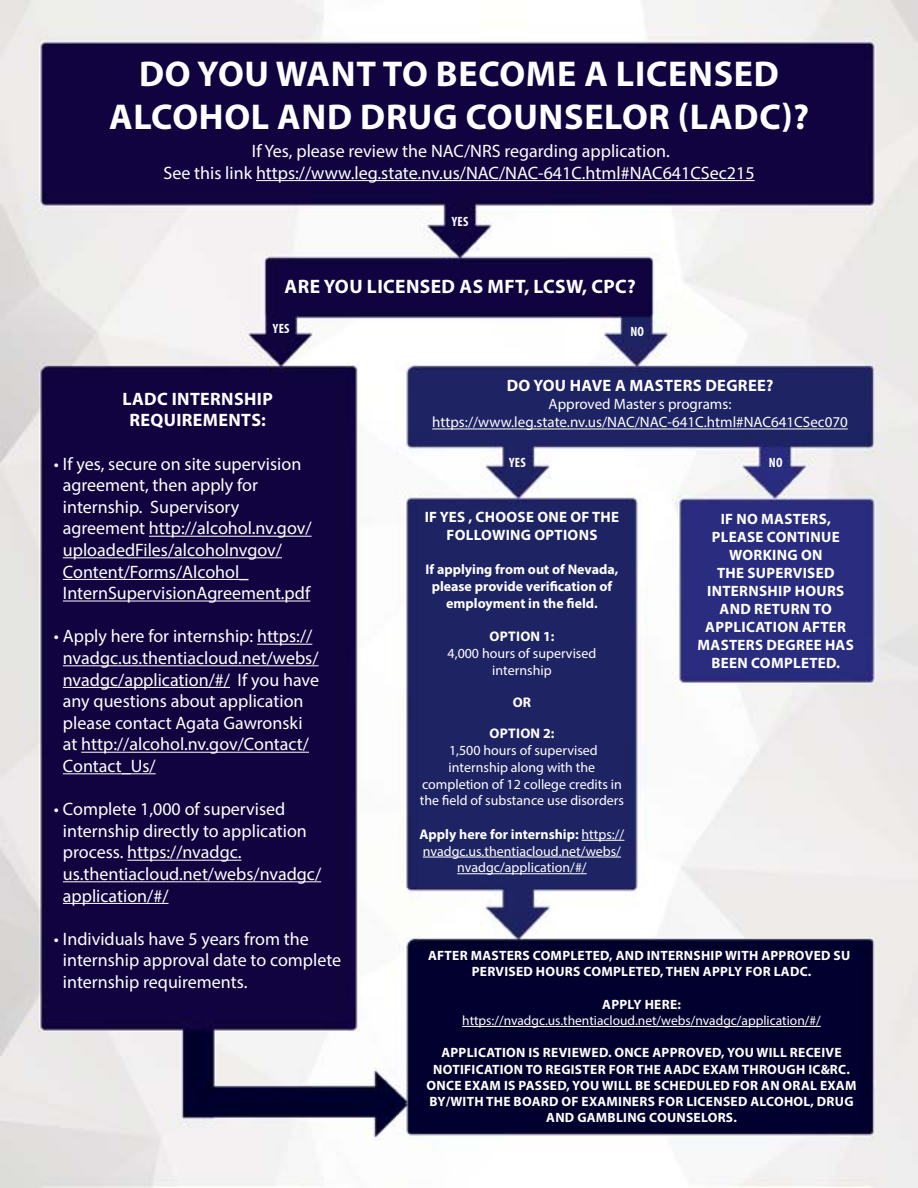
<style>
.page{position:relative;width:918px;height:1188px;background:#fff}
.page>*{position:absolute;margin:0;border:0;box-sizing:border-box;transform-origin:0 0}
.t1{font:700 36px/43.2px "Myriad Pro";letter-spacing:.02em;color:#fff;text-align:center}
.t2{font:700 19.5px "Myriad Pro";letter-spacing:.02em;color:#fff}
.t3{font:18px/21.6px "Myriad Pro";color:#fff}
.t4{font:700 18px/21.6px "Myriad Pro";letter-spacing:.02em;color:#fff;text-align:center}
.t5{font:700 16.5px "Myriad Pro";letter-spacing:.02em;color:#fff}
.t6{font:700 15px/18px "Myriad Pro";letter-spacing:.02em;color:#fff;text-align:center}
.t7{font:15px/18px "Myriad Pro";color:#fff;text-align:center}
.t8{font:13.95px/16.8px "Myriad Pro";color:#fff;text-align:center}
.t9{font:700 13.95px/17px "Myriad Pro";color:#fff;text-align:center}
.t10{font:700 13.5px/16.2px "Myriad Pro";letter-spacing:.02em;color:#fff;text-align:center}
.t11{font:13.5px "Myriad Pro";color:#fff}
.t12{font:700 condensed 13.5px "Myriad Pro";letter-spacing:.02em;color:#fff}
.s1{font-weight:700}
</style>
<div class="page">
<img style="left:0;top:0;width:918px;height:1188px">
<hr style="left:462px;top:1026px;width:359px;height:1px;background:#fff">
<hr style="left:457px;top:873px;width:130px;height:1px;background:#fff">
<hr style="left:423px;top:857px;width:198px;height:1px;background:#fff">
<hr style="left:582px;top:840px;width:42px;height:1px;background:#fff">
<hr style="left:432px;top:429px;width:416px;height:1px;background:#fff">
<hr style="left:63px;top:903px;width:106px;height:1px;background:#fff">
<hr style="left:63px;top:881px;width:258px;height:1px;background:#fff">
<hr style="left:127px;top:860px;width:114px;height:1px;background:#fff">
<hr style="left:63px;top:773px;width:93px;height:1px;background:#fff">
<hr style="left:81px;top:752px;width:228px;height:1px;background:#fff">
<hr style="left:63px;top:687px;width:167px;height:1px;background:#fff">
<hr style="left:63px;top:665px;width:256px;height:1px;background:#fff">
<hr style="left:257px;top:644px;width:55px;height:1px;background:#fff">
<hr style="left:63px;top:601px;width:247px;height:1px;background:#fff">
<hr style="left:63px;top:579px;width:185px;height:1px;background:#fff">
<hr style="left:63px;top:557px;width:219px;height:1px;background:#fff">
<hr style="left:149px;top:536px;width:163px;height:1px;background:#fff">
<hr style="left:256px;top:180px;width:499px;height:1px;background:#fff">
<h1 class="t1" style="left:109px;top:51px;width:701px">DO YOU WANT TO BECOME A LICENSED<br>ALCOHOL AND DRUG COUNSELOR (LADC)?</h1>
<p class="t3" style="left:163px;top:140px;width:593px;text-align:center">If Yes, please review the NAC/NRS regarding application.<br>See this link https://www.leg.state.nv.us/NAC/NAC-641C.html#NAC641CSec215</p>
<p class="t12" style="left:452px;top:213px;width:18px">YES</p>
<h2 class="t2" style="left:285px;top:274px;width:353px">ARE YOU LICENSED AS MFT, LCSW, CPC?</h2>
<h2 class="t12" style="left:273px;top:320px;width:18px">YES</h2>
<h2 class="t12" style="left:630px;top:323px;width:15px">NO</h2>
<h2 class="t4" style="left:122px;top:387px;width:152px">LADC INTERNSHIP<br>REQUIREMENTS:</h2>
<p class="t3" style="left:63px;top:453px;width:250px;text-indent:-9px">• If yes, secure on site supervision agreement, then apply for internship. Supervisory agreement http://alcohol.nv.gov/ uploadedFiles/alcoholnvgov/<br>Content/Forms/Alcohol_<br>InternSupervisionAgreement.pdf</p>
<p class="t3" style="left:63px;top:625px;width:258px;text-indent:-9px">• Apply here for internship: https:// nvadgc.us.thentiacloud.net/webs/ nvadgc/application/#/ If you have any questions about application please contact Agata Gawronski at http://alcohol.nv.gov/Contact/<br>Contact_Us/</p>
<p class="t3" style="left:63px;top:798px;width:260px;text-indent:-9px">• Complete 1,000 of supervised internship directly to application process. https://nvadgc. us.thentiacloud.net/webs/nvadgc/ application/#/</p>
<p class="t3" style="left:63px;top:928px;width:280px;text-indent:-9px">• Individuals have 5 years from the internship approval date to complete internship requirements.</p>
<h2 class="t5" style="left:507px;top:375px;width:268px">DO YOU HAVE A MASTERS DEGREE?</h2>
<p class="t7" style="left:432px;top:395px;width:417px">Approved Master s programs: https://www.leg.state.nv.us/NAC/NAC-641C.html#NAC641CSec070</p>
<h2 class="t12" style="left:509px;top:454px;width:18px">YES</h2>
<h2 class="t12" style="left:769px;top:454px;width:15px">NO</h2>
<h2 class="t6" style="left:425px;top:508px;width:196px">IF YES , CHOOSE ONE OF THE<br>FOLLOWING OPTIONS</h2>
<p class="t9" style="left:425px;top:561px;width:195px">If applying from out of Nevada, please provide verifcation of employment in the feld.</p>
<p class="t9" style="left:490px;top:628px;width:67px">OPTION 1:</p>
<p class="t8" style="left:448px;top:645px;width:150px">4,000 hours of supervised internship</p>
<p class="t9" style="left:513px;top:693px;width:20px">OR</p>
<p class="t9" style="left:490px;top:725px;width:67px">OPTION 2:</p>
<p class="t8" style="left:420px;top:742px;width:206px">1,500 hours of supervised internship along with the completion of 12 college credits in the feld of substance use disorders</p>
<p class="t8" style="left:420px;top:826px;width:206px"><span class="s1">Apply here for internship:</span> https:// nvadgc.us.thentiacloud.net/webs/ nvadgc/application/#/</p>
<h2 class="t6" style="left:698px;top:509px;width:158px">IF NO MASTERS,<br>PLEASE CONTINUE<br>WORKING ON<br>THE SUPERVISED<br>INTERNSHIP HOURS<br>AND RETURN TO<br>APPLICATION AFTER<br>MASTERS DEGREE HAS<br>BEEN COMPLETED.</h2>
<p class="t10" style="left:428px;top:947px;width:424px">AFTER MASTERS COMPLETED, AND INTERNSHIP WITH APPROVED SU<br>PERVISED HOURS COMPLETED, THEN APPLY FOR LADC.</p>
<p class="t10" style="left:602px;top:996px;width:80px">APPLY HERE:</p>
<p class="t11" style="left:462px;top:1012px;width:360px">https://nvadgc.us.thentiacloud.net/webs/nvadgc/application/#/</p>
<p class="t10" style="left:427px;top:1044px;width:431px">APPLICATION IS REVIEWED. ONCE APPROVED, YOU WILL RECEIVE NOTIFICATION TO REGISTER FOR THE AADC EXAM THROUGH IC&amp;RC.<br>ONCE EXAM IS PASSED, YOU WILL BE SCHEDULED FOR AN ORAL EXAM BY/WITH THE BOARD OF EXAMINERS FOR LICENSED ALCOHOL, DRUG AND GAMBLING COUNSELORS.</p>
</div>
